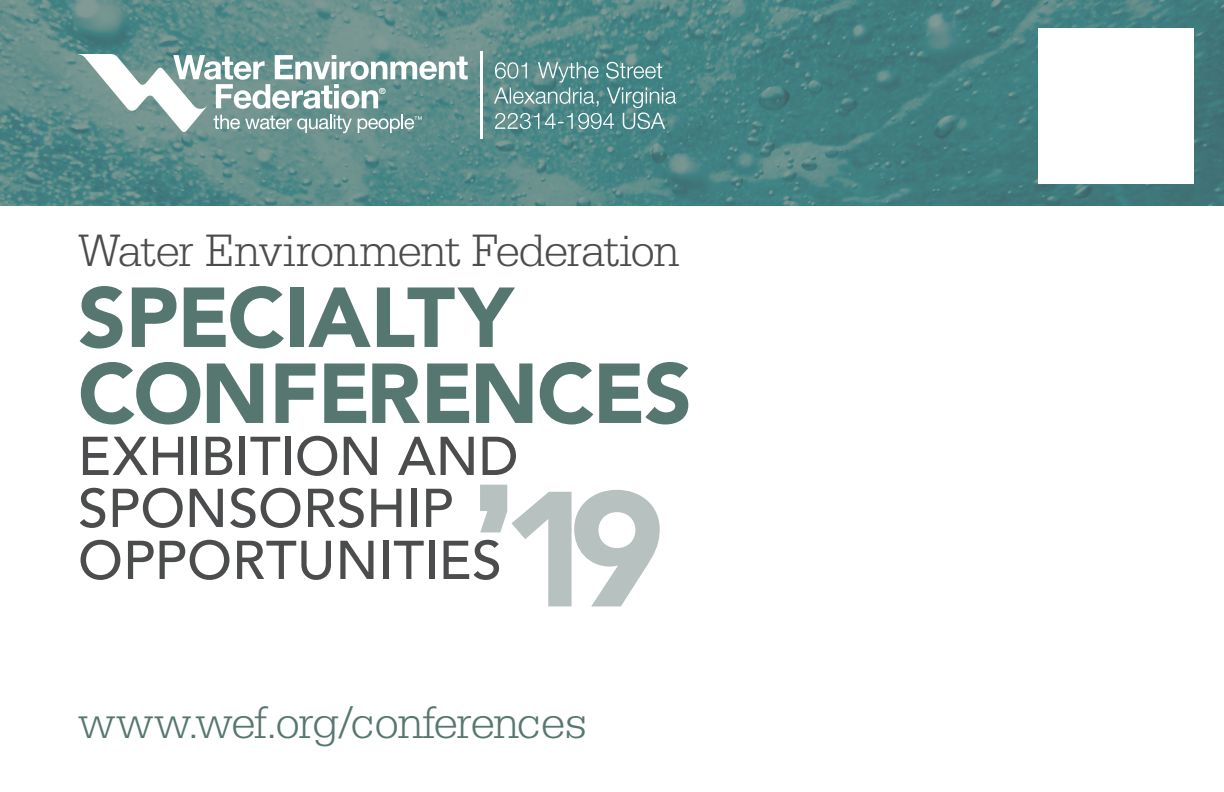
<style>
.page{position:relative;width:1224px;height:792px;background:#fff}
.page>*{position:absolute;margin:0;border:0;box-sizing:border-box;transform-origin:0 0}
.t1{font:900 162px "Avenir LT";color:#b7c1bf}
.t2{font:900 84px/76px "Avenir LT";letter-spacing:-.02em;color:#567770}
.t3{font:500 54px/52px "Avenir LT";color:#4b4c4d}
.t4{font:300 48px "Serifa LT";letter-spacing:-.03em;color:#4b4c4d}
.t5{font:300 48px "Serifa LT";letter-spacing:-.03em;color:#567770}
.t6{font:700 8.4px "Helvetica Neue LT";color:#fff}
.s1{font-family:"Serifa LT"}
</style>
<div class="page">
<img style="left:0;top:0;width:1224px;height:206px">
<svg style="left:494px;top:62px;width:182px;height:67px"></svg>
<svg style="left:78px;top:54px;width:390px;height:79px"></svg>
<hr style="left:480px;top:51px;width:2px;height:87px;background:#fff">
<div style="left:1038px;top:28px;width:156px;height:156px;background:#fff"></div>
<p class="t6" style="left:379px;top:86px;width:8px">®</p>
<p class="t4" style="left:78px;top:224px;width:604px">Water Environment Federation</p>
<p class="t2" style="left:78px;top:279px;width:616px">SPECIALTY<br>CONFERENCES</p>
<p class="t3" style="left:78px;top:432px;width:442px">EXHIBITION AND<br>SPONSORSHIP<br>OPPORTUNITIES</p>
<h1 class="t1" style="left:471px;top:452px;width:195px"><span class="s1">’</span>19</h1>
<p class="t5" style="left:78px;top:695px;width:510px">www.wef.org/conferences</p>
</div>
